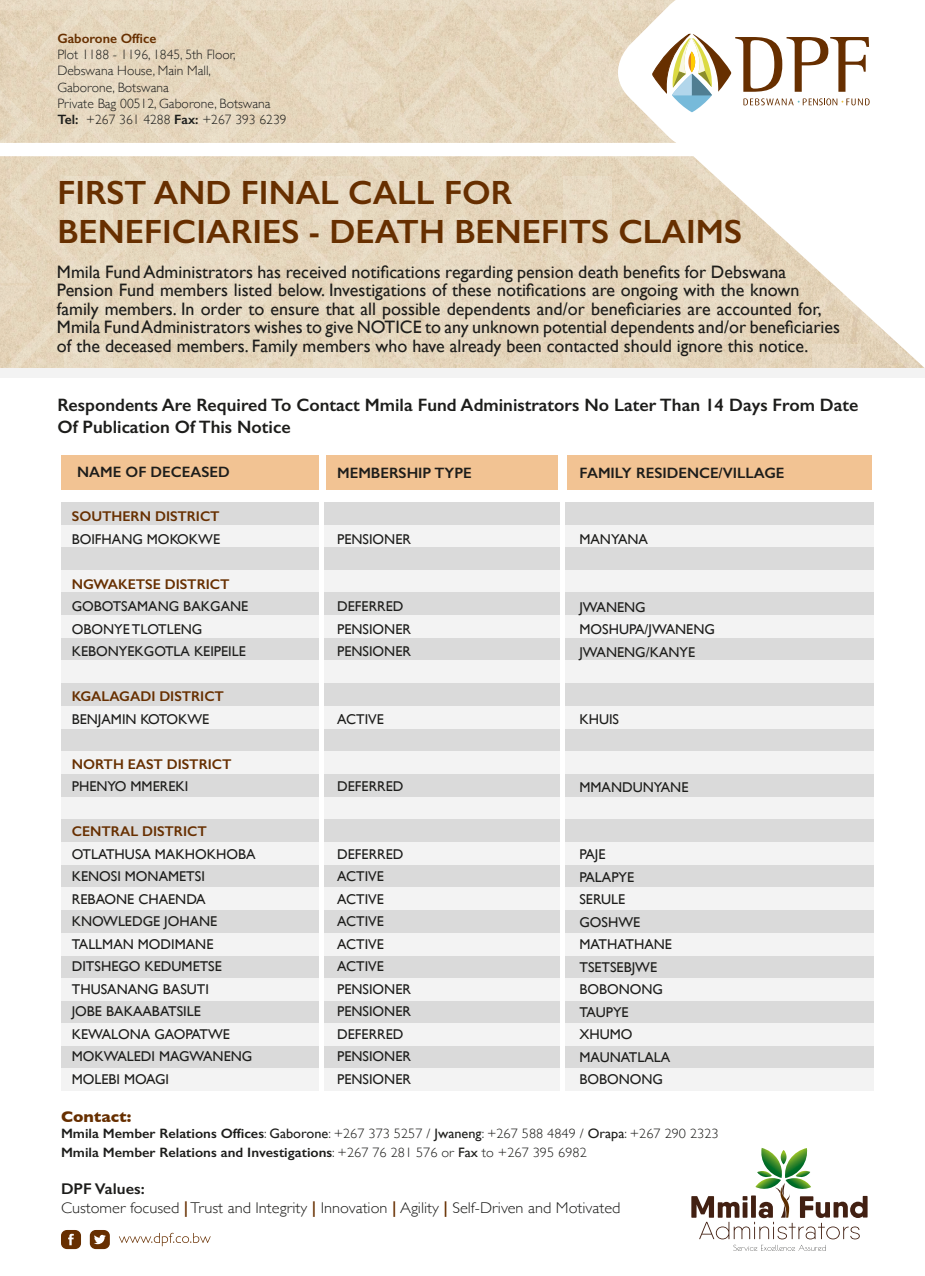
<style>
.page{position:relative;width:925px;height:1276px;background:#fff}
.page>*{position:absolute;margin:0;border:0;box-sizing:border-box;transform-origin:0 0}
.t1{font:600 33.75px "Gill Sans";color:#672f00}
.t2{font:18px/18.4px "Gill Sans";color:#1d1d1b}
.t3{font:600 18px/22.5px "Gill Sans";color:#1d1d1b}
.t4{font:300 15.53px "Gill Sans";color:#1d1d1b;scale:1.05 1}
.t5{font:600 15.53px "Gill Sans";color:#1d1d1b;scale:1.05 1}
.t6{font:700 15.53px "Gill Sans";color:#672f00;scale:1.05 1}
.t7{font:600 15.08px "Gill Sans";color:#1d1d1b}
.t8{font:14.17px "Gill Sans";color:#1d1d1b}
.t9{font:600 14.17px "Gill Sans";color:#672f00}
.t10{font:300 13.72px "Gill Sans";color:#1d1d1b;scale:1.05 1}
.t11{font:600 13.72px "Gill Sans";color:#1d1d1b;scale:1.05 1}
.t12{font:300 13.5px "Gill Sans";color:#1d1d1b}
.t13{font:600 13.5px "Gill Sans";color:#672f00}
.s1{font-weight:600}
.s2{font-weight:400}
.s3{font-weight:300}
.s4{font-weight:600;color:#672f00}
</style>
<div class="page">
<svg style="left:0;top:0;width:925px;height:368px"></svg>
<div style="left:0;top:368px;width:925px;height:10px;background:#f3f3f3"></div>
<div style="left:61px;top:454px;width:257px;height:35px;background:#f2c393"></div>
<div style="left:61px;top:524px;width:812px;height:23px;background:#f3f3f3"></div>
<div style="left:61px;top:615px;width:812px;height:23px;background:#f3f3f3"></div>
<div style="left:61px;top:706px;width:812px;height:22px;background:#f3f3f3"></div>
<div style="left:61px;top:797px;width:812px;height:22px;background:#f3f3f3"></div>
<div style="left:61px;top:502px;width:812px;height:22px;background:#dadada"></div>
<div style="left:61px;top:547px;width:812px;height:23px;background:#dadada"></div>
<div style="left:61px;top:638px;width:812px;height:22px;background:#dadada"></div>
<div style="left:61px;top:728px;width:812px;height:23px;background:#dadada"></div>
<div style="left:61px;top:819px;width:812px;height:23px;background:#dadada"></div>
<div style="left:61px;top:865px;width:812px;height:22px;background:#dadada"></div>
<div style="left:61px;top:910px;width:812px;height:23px;background:#dadada"></div>
<div style="left:61px;top:1000px;width:812px;height:23px;background:#dadada"></div>
<div style="left:61px;top:1045px;width:812px;height:23px;background:#dadada"></div>
<div style="left:61px;top:955px;width:812px;height:23px;background:#dadada"></div>
<div style="left:61px;top:570px;width:812px;height:22px;background:#f3f3f3"></div>
<div style="left:61px;top:660px;width:812px;height:23px;background:#f3f3f3"></div>
<div style="left:61px;top:751px;width:812px;height:23px;background:#f3f3f3"></div>
<div style="left:61px;top:842px;width:812px;height:23px;background:#f3f3f3"></div>
<div style="left:61px;top:887px;width:812px;height:23px;background:#f3f3f3"></div>
<div style="left:61px;top:978px;width:812px;height:22px;background:#f3f3f3"></div>
<div style="left:61px;top:933px;width:812px;height:22px;background:#f3f3f3"></div>
<div style="left:61px;top:1023px;width:812px;height:22px;background:#f3f3f3"></div>
<div style="left:61px;top:1068px;width:812px;height:23px;background:#f3f3f3"></div>
<div style="left:61px;top:592px;width:812px;height:23px;background:#dadada"></div>
<div style="left:61px;top:683px;width:812px;height:23px;background:#dadada"></div>
<div style="left:61px;top:774px;width:812px;height:23px;background:#dadada"></div>
<div style="left:326px;top:454px;width:232px;height:35px;background:#f2c393"></div>
<div style="left:567px;top:454px;width:304px;height:35px;background:#f2c393"></div>
<div style="left:560px;top:479px;width:5px;height:612px;background:#fff"></div>
<hr style="left:320px;top:479px;width:4px;height:612px;background:#fff">
<svg style="left:691px;top:1148px;width:176px;height:103px"></svg>
<svg style="left:119px;top:1232px;width:92px;height:14px"></svg>
<svg style="left:61px;top:1230px;width:20px;height:19px"></svg>
<svg style="left:90px;top:1230px;width:20px;height:19px"></svg>
<p class="t13" style="left:57px;top:30px;width:101px">Gaborone Office</p>
<p class="t12" style="left:57px;top:44px;width:180px">Plot 1188 - 1196, 1845, 5th Floor,</p>
<p class="t12" style="left:57px;top:60px;width:155px">Debswana House, Main Mall,</p>
<p class="t12" style="left:57px;top:77px;width:113px">Gaborone, Botswana</p>
<p class="t12" style="left:57px;top:93px;width:215px">Private Bag 00512, Gaborone, Botswana</p>
<p class="t12" style="left:57px;top:109px;width:231px"><span class="s1">Tel:</span> +267 361 4288 <span class="s1">Fax:</span> +267 393 6239</p>
<p class="t1" style="left:57px;top:172px;width:457px">FIRST AND FINAL CALL FOR</p>
<p class="t1" style="left:57px;top:211px;width:686px">BENEFICIARIES - DEATH BENEFITS CLAIMS</p>
<p class="t2" style="left:57px;top:262px;width:784px">Mmila Fund Administrators has received notifications regarding pension death benefits for Debswana Pension Fund members listed below. Investigations of these notifications are ongoing with the known family members. In order to ensure that all possible dependents and/or beneficiaries are accounted for, Mmila Fund Administrators wishes to give NOTICE to any unknown potential dependents and/or beneficiaries of the deceased members. Family members who have already been contacted should ignore this notice.</p>
<p class="t3" style="left:57px;top:393px;width:802px">Respondents Are Required To Contact Mmila Fund Administrators No Later Than 14 Days From Date<br>Of Publication Of This Notice</p>
<p class="t7" style="left:77px;top:462px;width:154px">NAME OF DECEASED</p>
<p class="t7" style="left:337px;top:463px;width:136px">MEMBERSHIP TYPE</p>
<p class="t7" style="left:579px;top:463px;width:207px">FAMILY RESIDENCE/VILLAGE</p>
<p class="t9" style="left:72px;top:508px;width:149px">SOUTHERN DISTRICT</p>
<p class="t8" style="left:72px;top:530px;width:150px">BOIFHANG MOKOKWE</p>
<p class="t9" style="left:72px;top:575px;width:159px">NGWAKETSE DISTRICT</p>
<p class="t8" style="left:72px;top:598px;width:178px">GOBOTSAMANG BAKGANE</p>
<p class="t8" style="left:72px;top:620px;width:132px">OBONYE TLOTLENG</p>
<p class="t8" style="left:72px;top:643px;width:176px">KEBONYEKGOTLA KEIPEILE</p>
<p class="t9" style="left:72px;top:688px;width:154px">KGALAGADI DISTRICT</p>
<p class="t8" style="left:72px;top:710px;width:139px">BENJAMIN KOTOKWE</p>
<p class="t9" style="left:72px;top:755px;width:161px">NORTH EAST DISTRICT</p>
<p class="t8" style="left:72px;top:778px;width:118px">PHENYO MMEREKI</p>
<p class="t9" style="left:72px;top:823px;width:137px">CENTRAL DISTRICT</p>
<p class="t8" style="left:72px;top:845px;width:185px">OTLATHUSA MAKHOKHOBA</p>
<p class="t8" style="left:72px;top:868px;width:135px">KENOSI MONAMETSI</p>
<p class="t8" style="left:72px;top:890px;width:135px">REBAONE CHAENDA</p>
<p class="t8" style="left:72px;top:913px;width:147px">KNOWLEDGE JOHANE</p>
<p class="t8" style="left:72px;top:935px;width:143px">TALLMAN MODIMANE</p>
<p class="t8" style="left:72px;top:958px;width:152px">DITSHEGO KEDUMETSE</p>
<p class="t8" style="left:72px;top:980px;width:139px">THUSANANG BASUTI</p>
<p class="t8" style="left:72px;top:1003px;width:131px">JOBE BAKAABATSILE</p>
<p class="t8" style="left:72px;top:1025px;width:160px">KEWALONA GAOPATWE</p>
<p class="t8" style="left:72px;top:1048px;width:182px">MOKWALEDI MAGWANENG</p>
<p class="t8" style="left:72px;top:1070px;width:99px">MOLEBI MOAGI</p>
<p class="t8" style="left:337px;top:530px;width:75px">PENSIONER</p>
<p class="t8" style="left:337px;top:598px;width:68px">DEFERRED</p>
<p class="t8" style="left:337px;top:620px;width:75px">PENSIONER</p>
<p class="t8" style="left:337px;top:643px;width:75px">PENSIONER</p>
<p class="t8" style="left:337px;top:710px;width:48px">ACTIVE</p>
<p class="t8" style="left:337px;top:778px;width:68px">DEFERRED</p>
<p class="t8" style="left:337px;top:845px;width:68px">DEFERRED</p>
<p class="t8" style="left:337px;top:868px;width:48px">ACTIVE</p>
<p class="t8" style="left:337px;top:890px;width:48px">ACTIVE</p>
<p class="t8" style="left:337px;top:913px;width:48px">ACTIVE</p>
<p class="t8" style="left:337px;top:935px;width:48px">ACTIVE</p>
<p class="t8" style="left:337px;top:958px;width:48px">ACTIVE</p>
<p class="t8" style="left:337px;top:980px;width:75px">PENSIONER</p>
<p class="t8" style="left:337px;top:1003px;width:75px">PENSIONER</p>
<p class="t8" style="left:337px;top:1025px;width:68px">DEFERRED</p>
<p class="t8" style="left:337px;top:1048px;width:75px">PENSIONER</p>
<p class="t8" style="left:337px;top:1070px;width:75px">PENSIONER</p>
<p class="t8" style="left:579px;top:531px;width:70px">MANYANA</p>
<p class="t8" style="left:579px;top:598px;width:68px">JWANENG</p>
<p class="t8" style="left:579px;top:621px;width:137px">MOSHUPA/JWANENG</p>
<p class="t8" style="left:579px;top:643px;width:117px">JWANENG/KANYE</p>
<p class="t8" style="left:579px;top:711px;width:41px">KHUIS</p>
<p class="t8" style="left:579px;top:778px;width:111px">MMANDUNYANE</p>
<p class="t8" style="left:579px;top:846px;width:28px">PAJE</p>
<p class="t8" style="left:579px;top:868px;width:56px">PALAPYE</p>
<p class="t8" style="left:579px;top:891px;width:47px">SERULE</p>
<p class="t8" style="left:579px;top:913px;width:62px">GOSHWE</p>
<p class="t8" style="left:579px;top:936px;width:94px">MATHATHANE</p>
<p class="t8" style="left:579px;top:958px;width:79px">TSETSEBJWE</p>
<p class="t8" style="left:579px;top:981px;width:85px">BOBONONG</p>
<p class="t8" style="left:579px;top:1003px;width:51px">TAUPYE</p>
<p class="t8" style="left:579px;top:1026px;width:55px">XHUMO</p>
<p class="t8" style="left:579px;top:1048px;width:92px">MAUNATLALA</p>
<p class="t8" style="left:579px;top:1071px;width:85px">BOBONONG</p>
<p class="t6" style="left:61px;top:1104px;width:69px">Contact:</p>
<p class="t10" style="left:61px;top:1122px;width:628px"><span class="s1">Mmila Member Relations Offices</span>: <span class="s2">Gaborone</span>: +267 373 5257 / <span class="s2">Jwaneng</span>: +267 588 4849 / <span class="s2">Orapa</span>: +267 290 2323</p>
<p class="t11" style="left:61px;top:1144px;width:502px">Mmila Member Relations and Investigations<span class="s3">: +267 76 281 576 or</span> <span class="s2">Fax</span> <span class="s3">to +267 395 6982</span></p>
<p class="t5" style="left:61px;top:1179px;width:81px">DPF Values:</p>
<p class="t4" style="left:61px;top:1195px;width:534px">Customer focused <span class="s4">|</span> Trust and Integrity <span class="s4">|</span> Innovation <span class="s4">|</span> Agility <span class="s4">|</span> Self-Driven and Motivated</p>
</div>
